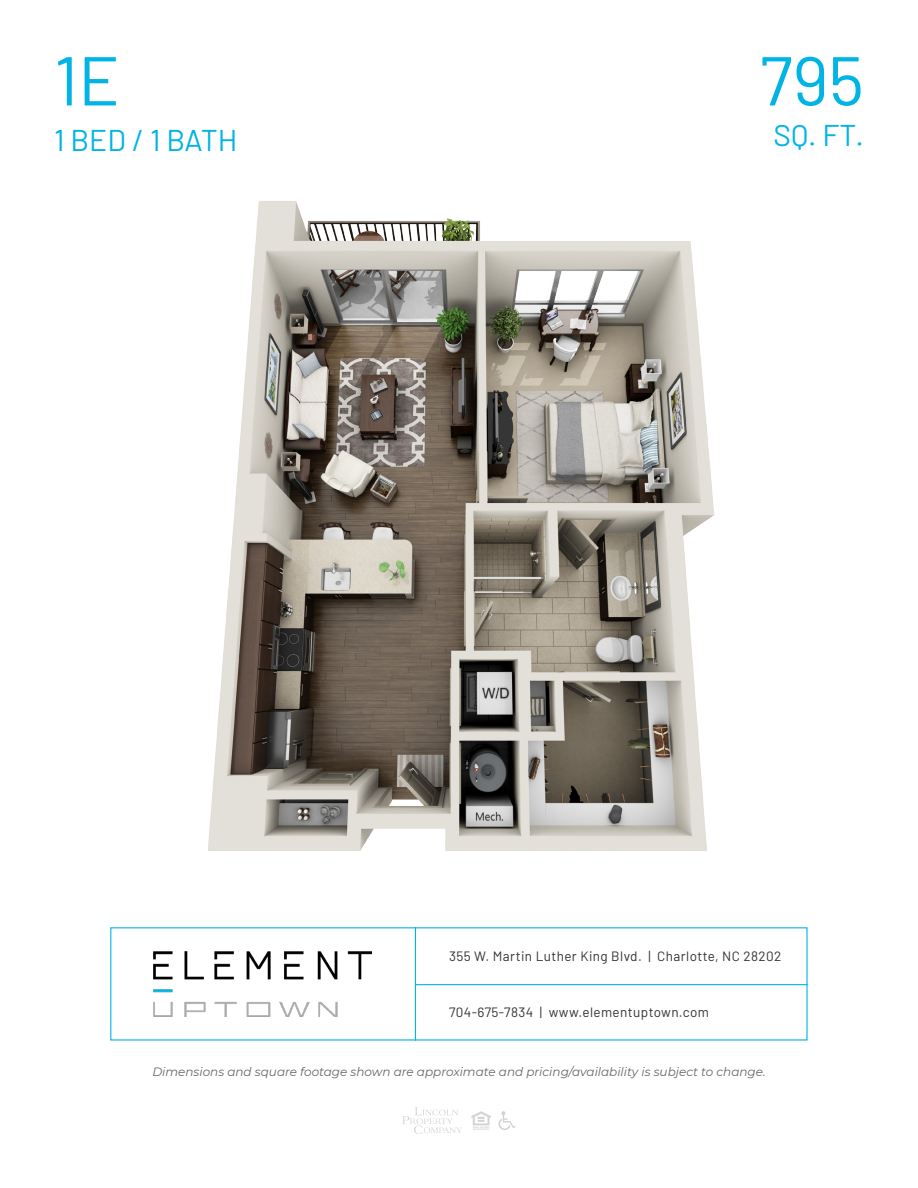
<style>
.page{position:relative;width:918px;height:1188px;background:#fff}
.page>*{position:absolute;margin:0;border:0;box-sizing:border-box;transform-origin:0 0}
.Sq_Ft_-_NUMBER{font:69px "Barlow";color:#00b4e5}
.NAME_Sans_Serif{font:69px "Barlow";color:#00b4e5}
.Floorplan_Details{font:30px "Barlow";color:#00b4e5}
.Sq_Ft-_Text{font:30px "Barlow";color:#00b4e5}
.t1{font:13.5px "Barlow";letter-spacing:.03em;color:#323332}
.t2{font:italic 12px "Montserrat";color:#656666}
</style>
<div class="page">
<hr style="left:415px;top:927px;width:1px;height:114px;background:#00b4e5">
<hr style="left:415px;top:984px;width:393px;height:1px;background:#00b4e5">
<svg style="left:471px;top:1111px;width:20px;height:19px"></svg>
<svg style="left:499px;top:1111px;width:17px;height:19px"></svg>
<svg style="left:403px;top:1107px;width:59px;height:27px"></svg>
<img style="left:154px;top:951px;width:218px;height:65px">
<img style="left:208px;top:201px;width:507px;height:650px">
<p class="NAME_Sans_Serif" style="left:54px;top:31px;width:67px">1E</p>
<p class="Sq_Ft_-_NUMBER" style="left:760px;top:31px;width:106px">795</p>
<p class="Floorplan_Details" style="left:54px;top:118px;width:185px">1 BED / 1 BATH</p>
<p class="Sq_Ft-_Text" style="left:774px;top:113px;width:92px">SQ. FT.</p>
<p class="t1" style="left:449px;top:946px;width:334px">355 W. Martin Luther King Blvd. | Charlotte, NC 28202</p>
<p class="t1" style="left:449px;top:1002px;width:261px">704-675-7834 | www.elementuptown.com</p>
<p class="t2" style="left:152px;top:1063px;width:615px">Dimensions and square footage shown are approximate and pricing/availability is subject to change.</p>
</div>
